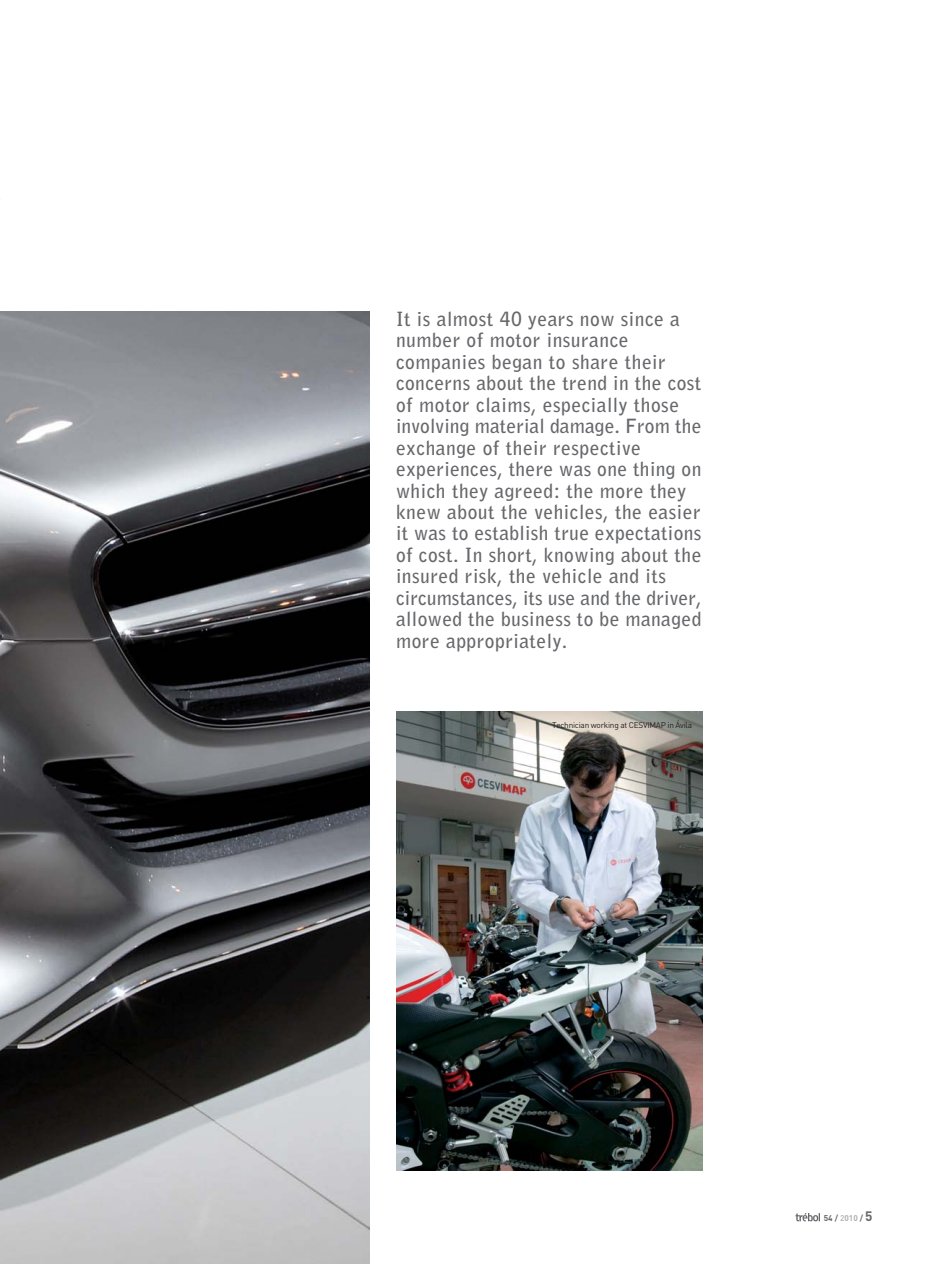
<style>
.page{position:relative;width:936px;height:1264px;background:#fff}
.page>*{position:absolute;margin:0;border:0;box-sizing:border-box;transform-origin:0 0}
.t1{font:700 19.5px/21.5px "Bell Gothic Std";letter-spacing:.025em;color:#67686b}
.t2{font:8.25px "DIN";letter-spacing:-.03em;color:#231f20}
.t3{font:700 8.25px "DIN";color:#67686b}
.s1{font-weight:500;color:#aeb0b3}
.s2{color:#aeb0b3}
.s3{font-size:13.5px}
</style>
<div class="page">
<img style="left:795px;top:1213px;width:24px;height:8px">
<img style="left:0;top:311px;width:369px;height:953px">
<img style="left:396px;top:711px;width:306px;height:459px">
<p class="t1" style="left:396px;top:309px;width:307px">It is almost 40 years now since a number of motor insurance companies began to share their concerns about the trend in the cost of motor claims, especially those involving material damage. From the exchange of their respective experiences, there was one thing on which they agreed: the more they knew about the vehicles, the easier it was to establish true expectations of cost. In short, knowing about the insured risk, the vehicle and its circumstances, its use and the driver, allowed the business to be managed more appropriately.</p>
<p class="t2" style="left:552px;top:721px;width:141px">Technician working at CESVIMAP in Ávila</p>
<p class="t3" style="left:823px;top:1215px;width:50px">54 / <span class="s1">2</span><span class="s2">010</span> / <span class="s3">5</span></p>
</div>
